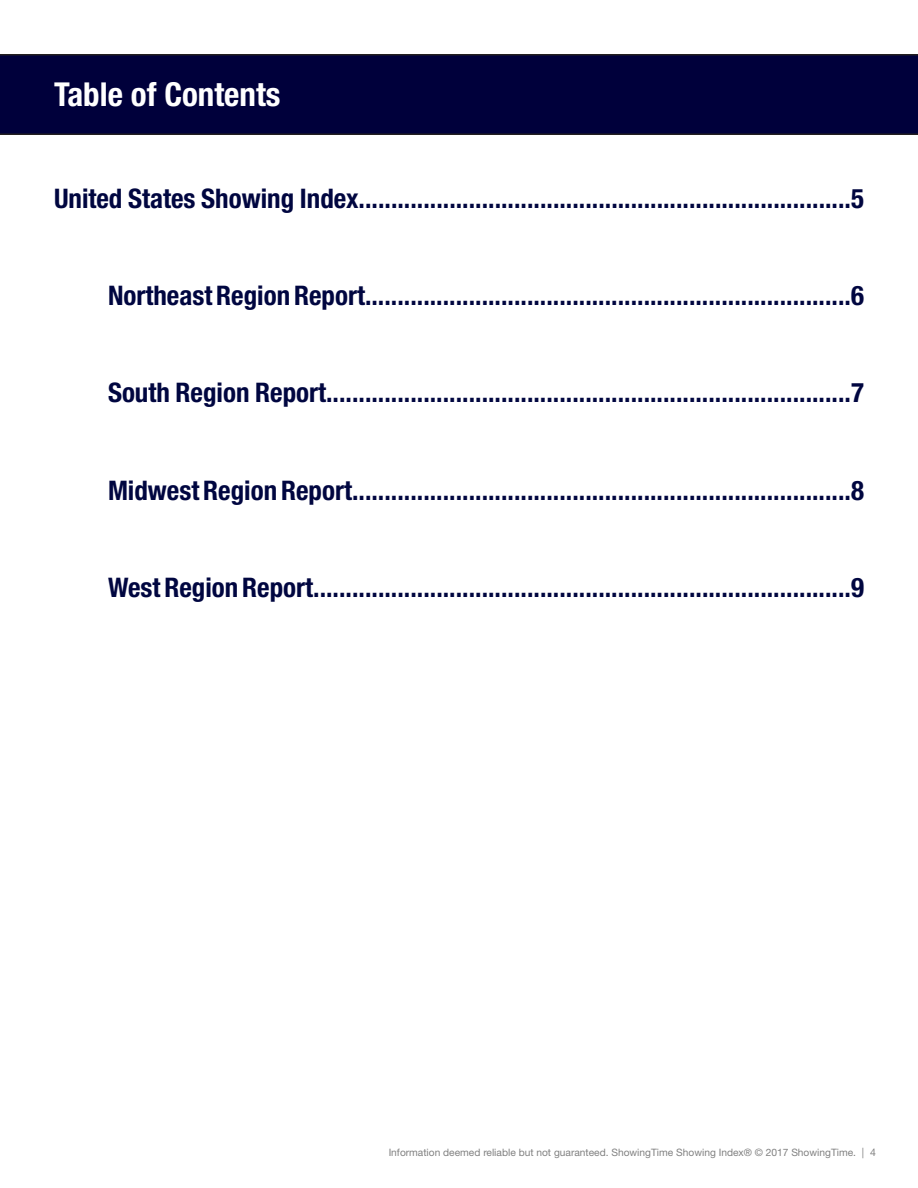
<style>
.page{position:relative;width:918px;height:1188px;background:#fff}
.page>*{position:absolute;margin:0;border:0;box-sizing:border-box;transform-origin:0 0}
.t1{font:700 condensed 33px "Helvetica Neue LT Std";color:#fff}
.t2{font:700 condensed 27px "Helvetica Neue LT Std";color:#000640}
.t3{font:10.2px "Helvetica Neue LT Std";color:#808080}
.s1{font-size:10.5px}
</style>
<div class="page">
<div style="left:0;top:54px;width:918px;height:81px;background:#00003b"></div>
<p class="t1" style="left:54px;top:74px;width:228px">Table of Contents</p>
<p class="t2" style="left:54px;top:182px;width:812px">United States Showing Index............................................................................5</p>
<p class="t2" style="left:108px;top:279px;width:757px">Northeast Region Report...........................................................................6</p>
<p class="t2" style="left:108px;top:376px;width:757px">South Region Report.................................................................................7</p>
<p class="t2" style="left:108px;top:474px;width:757px">Midwest Region Report.............................................................................8</p>
<p class="t2" style="left:108px;top:571px;width:757px">West Region Report...................................................................................9</p>
<p class="t3" style="left:389px;top:1146px;width:489px">Information deemed reliable but not guaranteed. ShowingTime Showing Index® © 2017 ShowingTime. <span class="s1">| 4</span></p>
</div>
